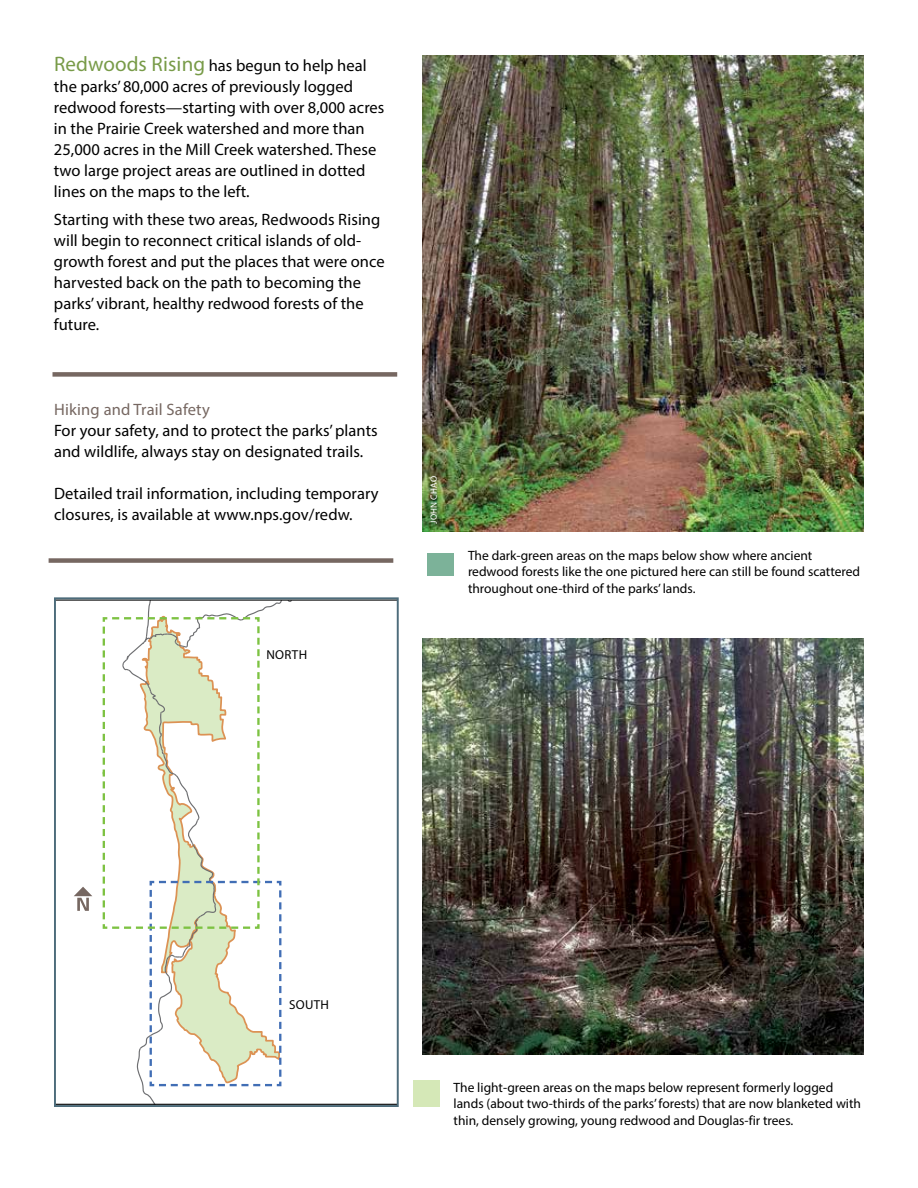
<style>
.page{position:relative;width:918px;height:1188px;background:#fff}
.page>*{position:absolute;margin:0;border:0;box-sizing:border-box;transform-origin:0 0}
.t1{font:16.5px/21px "Myriad Pro";color:#000}
.t2{font:16.5px "Myriad Pro";letter-spacing:.01em;color:#766761}
.t3{font:13.5px/16.5px "Myriad Pro";color:#000}
.t4{font:12.9px "Myriad Pro";letter-spacing:.025em;color:#000}
.t5{font:9px "Myriad Pro";letter-spacing:.025em;color:#fff}
.s1{font-size:21px;color:#789b48}
</style>
<div class="page">
<svg style="left:57px;top:600px;width:339px;height:504px"></svg>
<div style="left:54px;top:597px;width:345px;height:510px;border:2px solid #4d6c7b"></div>
<svg style="left:74px;top:887px;width:18px;height:24px"></svg>
<div style="left:52px;top:372px;width:345px;height:5px;background:#766761"></div>
<div style="left:49px;top:558px;width:344px;height:5px;background:#766761"></div>
<div style="left:427px;top:553px;width:27px;height:22px;background:#7cb299"></div>
<img style="left:423px;top:56px;width:441px;height:476px">
<div style="left:413px;top:1080px;width:27px;height:27px;background:#d5e8b7"></div>
<img style="left:423px;top:638px;width:441px;height:417px">
<p class="t1" style="left:54px;top:55px;width:332px"><span class="s1">Redwoods Rising</span> has begun to help heal the parks’ 80,000 acres of previously logged redwood forests—starting with over 8,000 acres in the Prairie Creek watershed and more than 25,000 acres in the Mill Creek watershed. These two large project areas are outlined in dotted lines on the maps to the left.</p>
<p class="t1" style="left:54px;top:209px;width:332px">Starting with these two areas, Redwoods Rising will begin to reconnect critical islands of old&shy;growth forest and put the places that were once harvested back on the path to becoming the parks’ vibrant, healthy redwood forests of the future.</p>
<p class="t2" style="left:54px;top:399px;width:157px">Hiking and Trail Safety</p>
<p class="t1" style="left:54px;top:419px;width:325px">For your safety, and to protect the parks’ plants and wildlife, always stay on designated trails.</p>
<p class="t1" style="left:54px;top:482px;width:326px">Detailed trail information, including temporary closures, is available at www.nps.gov/redw.</p>
<p class="t4" style="left:266px;top:647px;width:42px">NORTH</p>
<p class="t5" style="left:428px;top:524px;width:49px;rotate:-90deg">JOHN CHAO</p>
<p class="t3" style="left:468px;top:547px;width:394px">The dark-green areas on the maps below show where ancient redwood forests like the one pictured here can still be found scattered throughout one-third of the parks’ lands.</p>
<p class="t4" style="left:289px;top:996px;width:41px">SOUTH</p>
<p class="t3" style="left:454px;top:1079px;width:409px">The light-green areas on the maps below represent formerly logged lands (about two-thirds of the parks’ forests) that are now blanketed with thin, densely growing, young redwood and Douglas-fir trees.</p>
</div>
